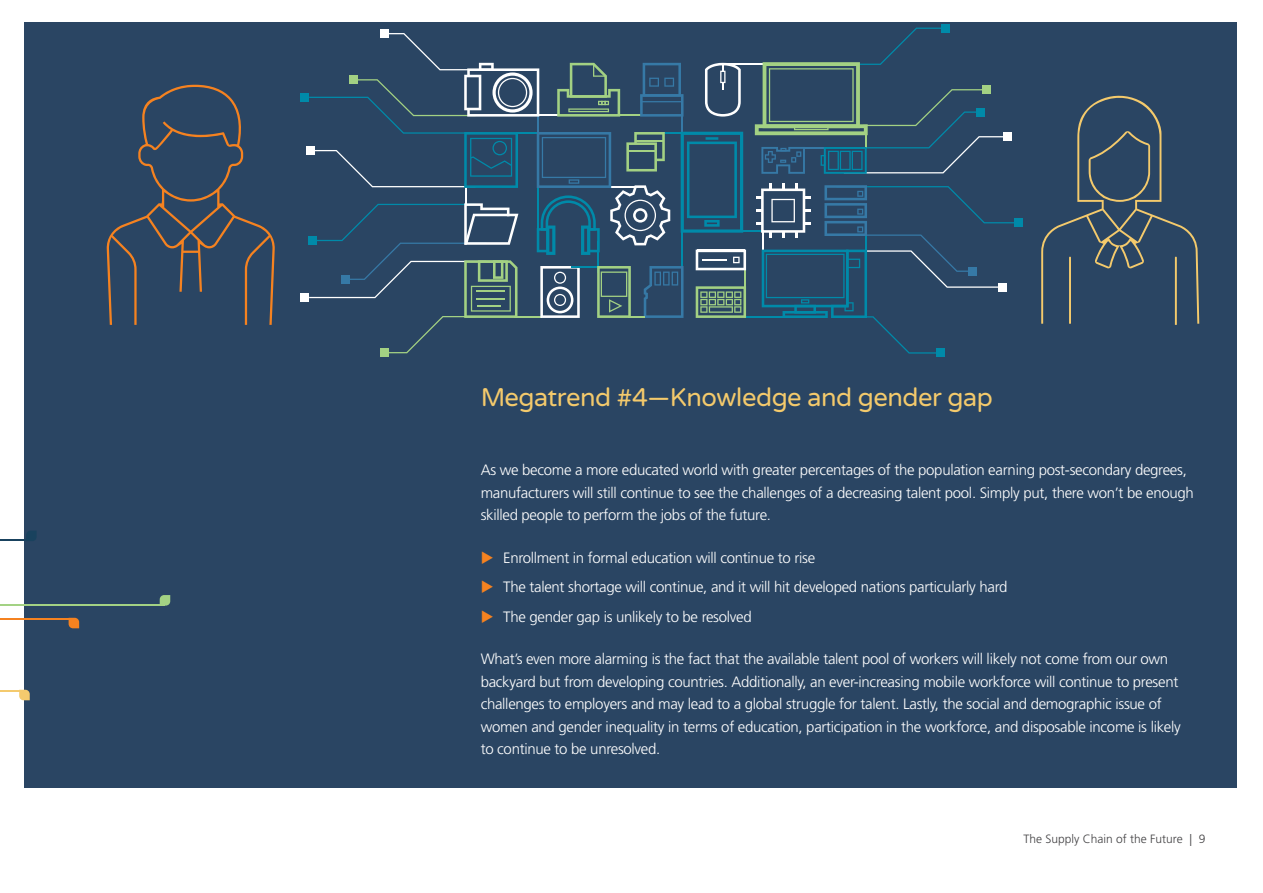
<style>
.page{position:relative;width:1263px;height:893px;background:#fff}
.page>*{position:absolute;margin:0;border:0;box-sizing:border-box;transform-origin:0 0}
.Subheading_Yellow{font:25.5px "Varela Round";letter-spacing:-.02em;color:#f4ca6c}
.Text_10_15_White{font:300 15px/22.5px "Frutiger LT Std";letter-spacing:-.02em;color:#fff}
.t1{font:300 12px "Frutiger LT Std";color:#414042}
</style>
<div class="page">
<div style="left:24px;top:22px;width:1212px;height:765px;background:#2a4563"></div>
<hr style="left:0;top:604px;width:165px;height:2px;background:#a3d284">
<hr style="left:0;top:540px;width:31px;height:1px;background:#19425e">
<hr style="left:0;top:618px;width:74px;height:1px;background:#f58220">
<svg style="left:26px;top:531px;width:11px;height:10px"></svg>
<svg style="left:0;top:690px;width:30px;height:10px"></svg>
<svg style="left:160px;top:595px;width:10px;height:11px"></svg>
<svg style="left:69px;top:618px;width:10px;height:10px"></svg>
<div style="left:300px;top:93px;width:9px;height:9px;background:#008aa9"></div>
<div style="left:308px;top:236px;width:9px;height:9px;background:#008aa9"></div>
<div style="left:380px;top:29px;width:9px;height:9px;background:#fff"></div>
<div style="left:306px;top:146px;width:8px;height:9px;background:#fff"></div>
<div style="left:380px;top:348px;width:8px;height:9px;background:#a3d183"></div>
<div style="left:300px;top:293px;width:9px;height:9px;background:#fff"></div>
<div style="left:1014px;top:218px;width:9px;height:9px;background:#008aa9"></div>
<div style="left:941px;top:24px;width:9px;height:9px;background:#008aa9"></div>
<div style="left:1003px;top:132px;width:8px;height:9px;background:#fff"></div>
<div style="left:936px;top:349px;width:9px;height:8px;background:#008aa9"></div>
<hr style="left:745px;top:316px;width:39px;height:1px;background:#008aa9">
<hr style="left:739px;top:230px;width:24px;height:2px;background:#008aa9">
<hr style="left:723px;top:63px;width:40px;height:2px;background:#fff">
<svg style="left:756px;top:183px;width:258px;height:171px"></svg>
<svg style="left:755px;top:28px;width:248px;height:146px"></svg>
<svg style="left:309px;top:33px;width:437px;height:320px"></svg>
<svg style="left:106px;top:85px;width:169px;height:240px"></svg>
<svg style="left:1041px;top:95px;width:158px;height:230px"></svg>
<p class="Subheading_Yellow" style="left:481px;top:382px;width:514px">Megatrend #4—Knowledge and gender gap</p>
<p class="Text_10_15_White" style="left:481px;top:459px;width:715px">As we become a more educated world with greater percentages of the population earning post-secondary degrees, manufacturers will still continue to see the challenges of a decreasing talent pool. Simply put, there won’t be enough skilled people to perform the jobs of the future.</p>
<p class="Text_10_15_White" style="left:503px;top:547px;width:313px">Enrollment in formal education will continue to rise</p>
<p class="Text_10_15_White" style="left:503px;top:576px;width:506px">The talent shortage will continue, and it will hit developed nations particularly hard</p>
<p class="Text_10_15_White" style="left:503px;top:605px;width:250px">The gender gap is unlikely to be resolved</p>
<p class="Text_10_15_White" style="left:481px;top:648px;width:702px">What’s even more alarming is the fact that the available talent pool of workers will likely not come from our own backyard but from developing countries. Additionally, an ever-increasing mobile workforce will continue to present challenges to employers and may lead to a global struggle for talent. Lastly, the social and demographic issue of women and gender inequality in terms of education, participation in the workforce, and disposable income is likely to continue to be unresolved.</p>
<p class="t1" style="left:1023px;top:832px;width:183px">The Supply Chain of the Future | 9</p>
</div>
